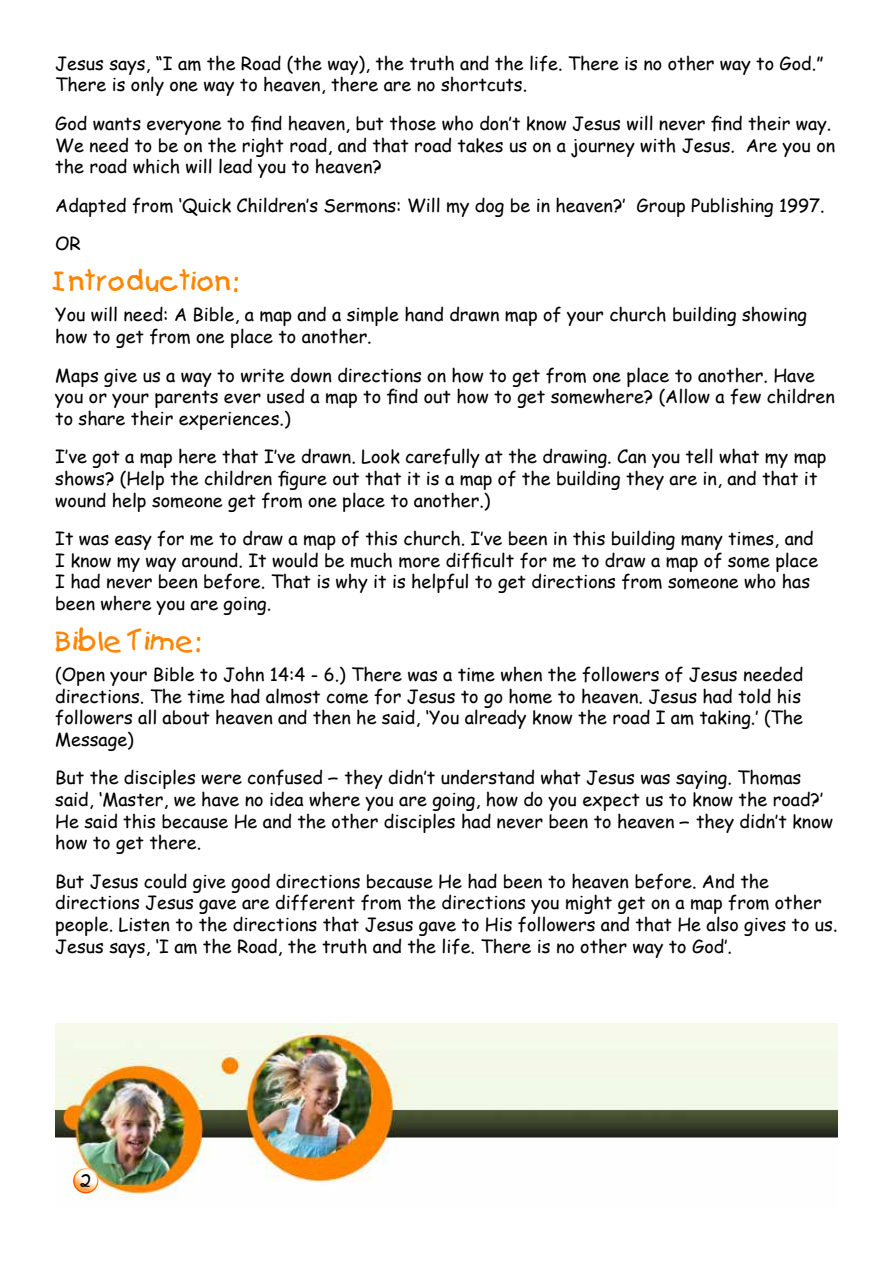
<style>
.page{position:relative;width:893px;height:1263px;background:#fff}
.page>*{position:absolute;margin:0;border:0;box-sizing:border-box;transform-origin:0 0}
.t1{font:27px "Kids Plain";color:#ff8500}
.t2{font:18px/21.6px "Comic Sans MS";color:#000}
.t3{font:18px "Kids Plain";color:#000}
.s1{font-family:"Kids Plain"}
</style>
<div class="page">
<img style="left:55px;top:1023px;width:783px;height:176px">
<div style="left:72px;top:1166px;width:29px;height:20px;background:#fff;opacity:.75"></div>
<div style="left:72px;top:1170px;width:29px;height:25px;background:#ff8500;opacity:.75"></div>
<p class="t2" style="left:55px;top:52px;width:770px">Jesus says, “I am the Road (the way), the truth and the life. There is no other way to God.”<br>There is only one way to heaven, there are no shortcuts.</p>
<p class="t2" style="left:55px;top:112px;width:781px">God wants everyone to find heaven, but those who don’t know Jesus will never find their way.<br>We need to be on the right road, and that road takes us on a journey with Jesus. Are you on the road which will lead you to heaven?</p>
<p class="t2" style="left:55px;top:185px;width:771px;line-height:38.5px">Adapted from ‘Quick Children’s Sermons: Will my dog be in heaven?’ Group Publishing 1997.<br>OR</p>
<h1 class="t1" style="left:55px;top:265px;width:183px">Introduction:</h1>
<p class="t2" style="left:55px;top:303px;width:753px">You will need: A Bible, a map and a simple hand drawn map of your church building showing how to get from one place to another.</p>
<p class="t2" style="left:55px;top:364px;width:781px">Maps give us a way to write down directions on how to get from one place to another. Have you or your parents ever used a map to find out how to get somewhere? (Allow a few children to share their experiences.)</p>
<p class="t2" style="left:55px;top:445px;width:773px">I’ve got a map here that I’ve drawn. Look carefully at the drawing. Can you tell what my map shows? (Help the children figure out that it is a map of the building they are in, and that it wound help someone get from one place to another.)</p>
<p class="t2" style="left:55px;top:527px;width:764px">It was easy for me to draw a map of this church. I’ve been in this building many times, and I know my way around. It would be much more difficult for me to draw a map of some place I had never been before. That is why it is helpful to get directions from someone who has been where you are going.</p>
<h1 class="t1" style="left:55px;top:624px;width:145px">Bible Time:</h1>
<p class="t2" style="left:55px;top:663px;width:749px;text-align:justify">(Open your Bible to John 14:4 - 6.) There was a time when the followers of Jesus needed directions. The time had almost come for Jesus to go home to heaven. Jesus had told his followers all about heaven and then he said, ‘You already know the road I am taking.’ (The Message)</p>
<p class="t2" style="left:55px;top:766px;width:779px">But the disciples were confused <span class="s1">–</span> they didn’t understand what Jesus was saying. Thomas said, ‘Master, we have no idea where you are going, how do you expect us to know the road?’ He said this because He and the other disciples had never been to heaven <span class="s1">–</span> they didn’t know how to get there.</p>
<p class="t2" style="left:55px;top:870px;width:784px">But Jesus could give good directions because He had been to heaven before. And the directions Jesus gave are different from the directions you might get on a map from other people. Listen to the directions that Jesus gave to His followers and that He also gives to us.<br>Jesus says, ‘I am the Road, the truth and the life. There is no other way to God’.</p>
<p class="t3" style="left:80px;top:1169px;width:13px">2</p>
</div>
